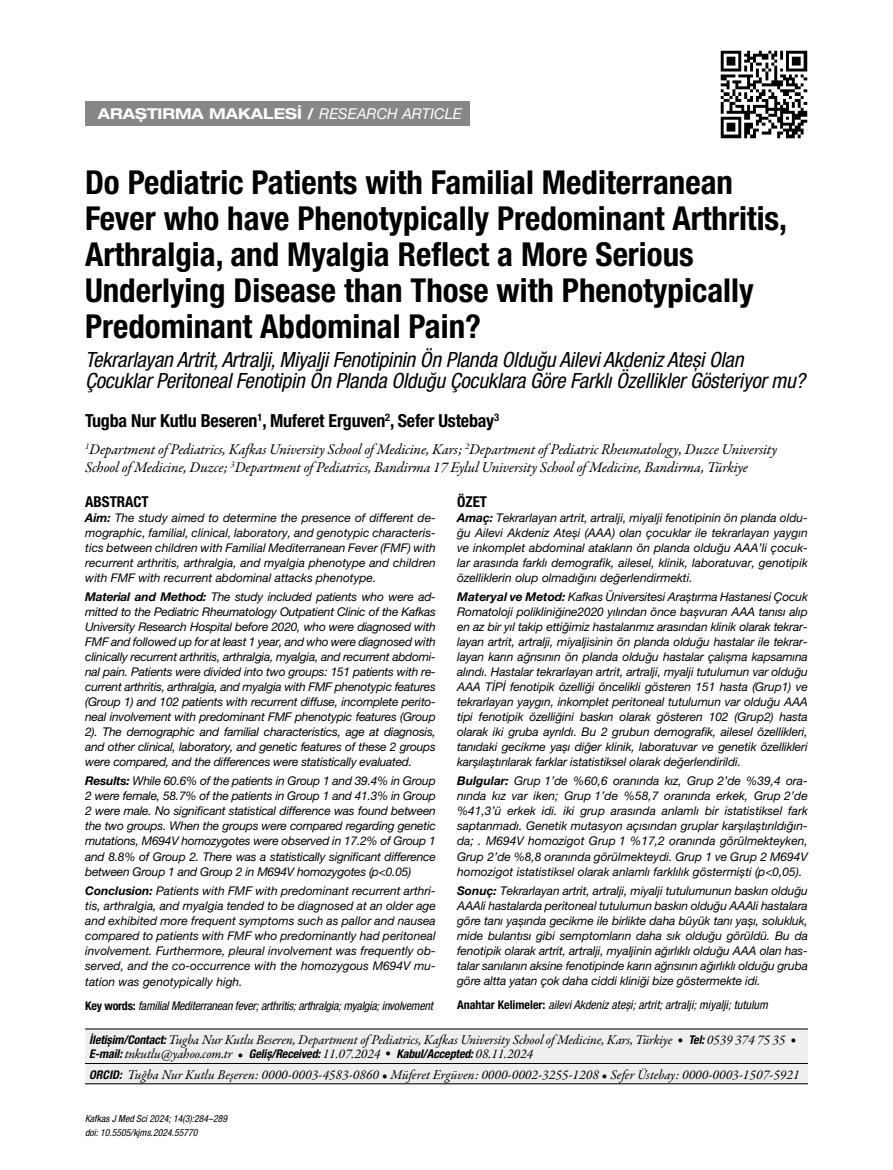
<style>
.page{position:relative;width:893px;height:1170px;background:#fff}
.page>*{position:absolute;margin:0;border:0;box-sizing:border-box;transform-origin:0 0}
._01_başlık{font:700 condensed 33px/36px "Helvetica Neue LT Pro";color:#000}
._01_başlık_2{font:italic condensed 21px/21px "Helvetica Neue LT Pro";letter-spacing:-.01em;color:#000}
._02_yazar{font:700 condensed 18px "Helvetica Neue LT Pro";letter-spacing:-.01em;color:#000}
._03_kurum{font:italic 15px/18px "Garamond Premr Pro";letter-spacing:-.01em;color:#000}
.t1{font:700 expanded 15px "Helvetica Neue LT Pro";color:#fff}
._04_abstract_başlık{font:700 condensed 15px "Helvetica Neue LT Pro";color:#000}
._05_iletisim_bilgileri{font:italic 13.5px/13.5px "Garamond Premr Pro";letter-spacing:-.01em;color:#000}
._04_abstract_TR{font:italic 12px/15px "Helvetica Neue LT Pro";letter-spacing:-.005em;color:#000;text-align:justify}
._04_abstract{font:italic 12px/15px "Helvetica Neue LT Pro";color:#000;text-align:justify}
._04_KWord{font:italic condensed 12px "Helvetica Neue LT Pro";letter-spacing:-.02em;color:#000}
._04_KWord-2{font:italic condensed 12px "Helvetica Neue LT Pro";color:#000}
.t2{font:italic condensed 9.75px/13.5px "Helvetica Neue LT Pro";color:#000}
.s1{font-weight:400;font-style:italic;font-stretch:normal}
.s2{font-weight:700}
.s3{font-weight:700;font-style:normal}
.s4{font-family:"Helvetica Neue LT Pro";font-weight:700;font-stretch:condensed;font-size:12px}
</style>
<div class="page">
<div style="left:85px;top:101px;width:385px;height:25px;background:#878786"></div>
<div style="left:85px;top:1028px;width:723px;height:56px;background:#efefef"></div>
<hr style="left:85px;top:1028px;width:723px;height:1px;background:#000">
<hr style="left:85px;top:1063px;width:723px;height:1px;background:#000">
<hr style="left:85px;top:1083px;width:723px;height:1px;background:#000">
<img style="left:721px;top:51px;width:87px;height:87px">
<p class="t1" style="left:98px;top:104px;width:365px">ARAŞTIRMA MAKALESİ / <span class="s1">RESEARCH ARTICLE</span></p>
<p class="_01_başlık" style="left:85px;top:163px;width:704px">Do Pediatric Patients with Familial Mediterranean Fever who have Phenotypically Predominant Arthritis, Arthralgia, and Myalgia Reflect a More Serious Underlying Disease than Those with Phenotypically Predominant Abdominal Pain?</p>
<p class="_01_başlık_2" style="left:85px;top:350px;width:721px">Tekrarlayan Artrit, Artralji, Miyalji Fenotipinin Ön Planda Olduğu Ailevi Akdeniz Ateşi Olan<br>Çocuklar Peritoneal Fenotipin Ön Planda Olduğu Çocuklara Göre Farklı Özellikler Gösteriyor mu?</p>
<p class="_02_yazar" style="left:85px;top:410px;width:416px">Tugba Nur Kutlu Beseren<sup>1</sup>, Muferet Erguven<sup>2</sup>, Sefer Ustebay<sup>3</sup></p>
<p class="_03_kurum" style="left:85px;top:441px;width:694px"><sup>1</sup>Department of Pediatrics, Kafkas University School of Medicine, Kars; <sup>2</sup>Department of Pediatric Rheumatology, Duzce University<br>School of Medicine, Duzce; <sup>3</sup>Department of Pediatrics, Bandirma 17 Eylul University School of Medicine, Bandirma, Türkiye</p>
<p class="_04_abstract_başlık" style="left:85px;top:492px;width:65px">ABSTRACT</p>
<p class="_04_abstract" style="left:85px;top:510px;width:352px"><span class="s2">Aim:</span> The study aimed to determine the presence of different de&shy;mographic, familial, clinical, laboratory, and genotypic characteris&shy;tics between children with Familial Mediterranean Fever (FMF) with recurrent arthritis, arthralgia, and myalgia phenotype and children with FMF with recurrent abdominal attacks phenotype.</p>
<p class="_04_abstract" style="left:85px;top:589px;width:352px"><span class="s2">Material and Method:</span> The study included patients who were ad&shy;mitted to the Pediatric Rheumatology Outpatient Clinic of the Kafkas University Research Hospital before 2020, who were diagnosed with FMF and followed up for at least 1 year, and who were diagnosed with clinically recurrent arthritis, arthralgia, myalgia, and recurrent abdomi&shy;nal pain. Patients were divided into two groups: 151 patients with re&shy;current arthritis, arthralgia, and myalgia with FMF phenotypic features (Group 1) and 102 patients with recurrent diffuse, incomplete perito&shy;neal involvement with predominant FMF phenotypic features (Group 2). The demographic and familial characteristics, age at diagnosis, and other clinical, laboratory, and genetic features of these 2 groups were compared, and the differences were statistically evaluated.</p>
<p class="_04_abstract" style="left:85px;top:773px;width:352px"><span class="s2">Results:</span> While 60.6% of the patients in Group 1 and 39.4% in Group 2 were female, 58.7% of the patients in Group 1 and 41.3% in Group 2 were male. No significant statistical difference was found between the two groups. When the groups were compared regarding genetic mutations, M694V homozygotes were observed in 17.2% of Group 1 and 8.8% of Group 2. There was a statistically significant difference between Group 1 and Group 2 in M694V homozygotes (p&lt;0.05)</p>
<p class="_04_abstract" style="left:85px;top:882px;width:352px"><span class="s2">Conclusion:</span> Patients with FMF with predominant recurrent arthri&shy;tis, arthralgia, and myalgia tended to be diagnosed at an older age and exhibited more frequent symptoms such as pallor and nausea compared to patients with FMF who predominantly had peritoneal involvement. Furthermore, pleural involvement was frequently ob&shy;served, and the co-occurrence with the homozygous M694V mu-</p>
<p class="_04_abstract" style="left:85px;top:974px;width:159px">tation was genotypically high.</p>
<p class="_04_KWord" style="left:85px;top:998px;width:349px"><span class="s3">Key words:</span> familial Mediterranean fever; arthritis; arthralgia; myalgia; involvement</p>
<p class="_04_abstract_başlık" style="left:457px;top:492px;width:31px">ÖZET</p>
<p class="_04_abstract_TR" style="left:457px;top:510px;width:352px"><span class="s2">Amaç:</span> Tekrarlayan artrit, artralji, miyalji fenotipinin ön planda oldu&shy;ğu Ailevi Akdeniz Ateşi (AAA) olan çocuklar ile tekrarlayan yaygın ve inkomplet abdominal atakların ön planda olduğu AAA’li çocuk&shy;lar arasında farklı demografik, ailesel, klinik, laboratuvar, genotipik özelliklerin olup olmadığını değerlendirmekti.</p>
<p class="_04_abstract_TR" style="left:457px;top:589px;width:352px"><span class="s2">Materyal ve Metod:</span> Kafkas Üniversitesi Araştırma Hastanesi Çocuk Romatoloji polikliniğine2020 yılından önce başvuran AAA tanısı alıp en az bir yıl takip ettiğimiz hastalarımız arasından klinik olarak tekrar&shy;layan artrit, artralji, miyaljisinin ön planda olduğu hastalar ile tekrar&shy;layan karın ağrısının ön planda olduğu hastalar çalışma kapsamına alındı. Hastalar tekrarlayan artrit, artralji, myalji tutulumun var olduğu AAA TİPİ fenotipik özelliği öncelikli gösteren 151 hasta (Grup1) ve tekrarlayan yaygın, inkomplet peritoneal tutulumun var olduğu AAA tipi fenotipik özelliğini baskın olarak gösteren 102 (Grup2) hasta olarak iki gruba ayrıldı. Bu 2 grubun demografik, ailesel özellikleri, tanıdaki gecikme yaşı diğer klinik, laboratuvar ve genetik özellikleri karşılaştırılarak farklar istatistiksel olarak değerlendirildi.</p>
<p class="_04_abstract_TR" style="left:457px;top:773px;width:352px"><span class="s2">Bulgular:</span> Grup 1’de %60,6 oranında kız, Grup 2’de %39,4 ora&shy;nında kız var iken; Grup 1’de %58,7 oranında erkek, Grup 2’de %41,3’ü erkek idi. iki grup arasında anlamlı bir istatistiksel fark saptanmadı. Genetik mutasyon açısından gruplar karşılaştırıldığın&shy;da; . M694V homozigot Grup 1 %17,2 oranında görülmekteyken, Grup 2’de %8,8 oranında görülmekteydi. Grup 1 ve Grup 2 M694V homozigot istatistiksel olarak anlamlı farklılık göstermişti (p&lt;0,05).</p>
<p class="_04_abstract_TR" style="left:457px;top:882px;width:352px"><span class="s2">Sonuç:</span> Tekrarlayan artrit, artralji, miyalji tutulumunun baskın olduğu AAAli hastalarda peritoneal tutulumun baskın olduğu AAAli hastalara göre tanı yaşında gecikme ile birlikte daha büyük tanı yaşı, solukluk, mide bulantısı gibi semptomların daha sık olduğu görüldü. Bu da fenotipik olarak artrit, artralji, myaljinin ağırlıklı olduğu AAA olan has&shy;talar sanılanın aksine fenotipinde karın ağrısının ağırlıklı olduğu gruba göre altta yatan çok daha ciddi kliniği bize göstermekte idi.</p>
<p class="_04_KWord-2" style="left:457px;top:997px;width:312px"><span class="s3">Anahtar Kelimeler:</span> ailevi Akdeniz ateşi; artrit; artralji; miyalji; tutulum</p>
<p class="_05_iletisim_bilgileri" style="left:89px;top:1033px;width:709px"><span class="s4">İletişim/Contact:</span> Tugba Nur Kutlu Beseren, Department of Pediatrics, Kafkas University School of Medicine, Kars, Türkiye • <span class="s4">Tel:</span> 0539 374 75 35 •<br><span class="s4">E-mail:</span> tnkutlu@yahoo.com.tr • <span class="s4">Geliş/Received:</span> 11.07.2024 • <span class="s4">Kabul/Accepted:</span> 08.11.2024</p>
<p class="_05_iletisim_bilgileri" style="left:89px;top:1068px;width:712px"><span class="s4">ORCID:</span> Tuğba Nur Kutlu Beşeren: 0000-0003-4583-0860 • Müferet Ergüven: 0000-0002-3255-1208 • Sefer Üstebay: 0000-0003-1507-5921</p>
<p class="t2" style="left:85px;top:1112px;width:144px">Kafkas J Med Sci 2024; 14(3):284–289 doi: 10.5505/kjms.2024.55770</p>
</div>
